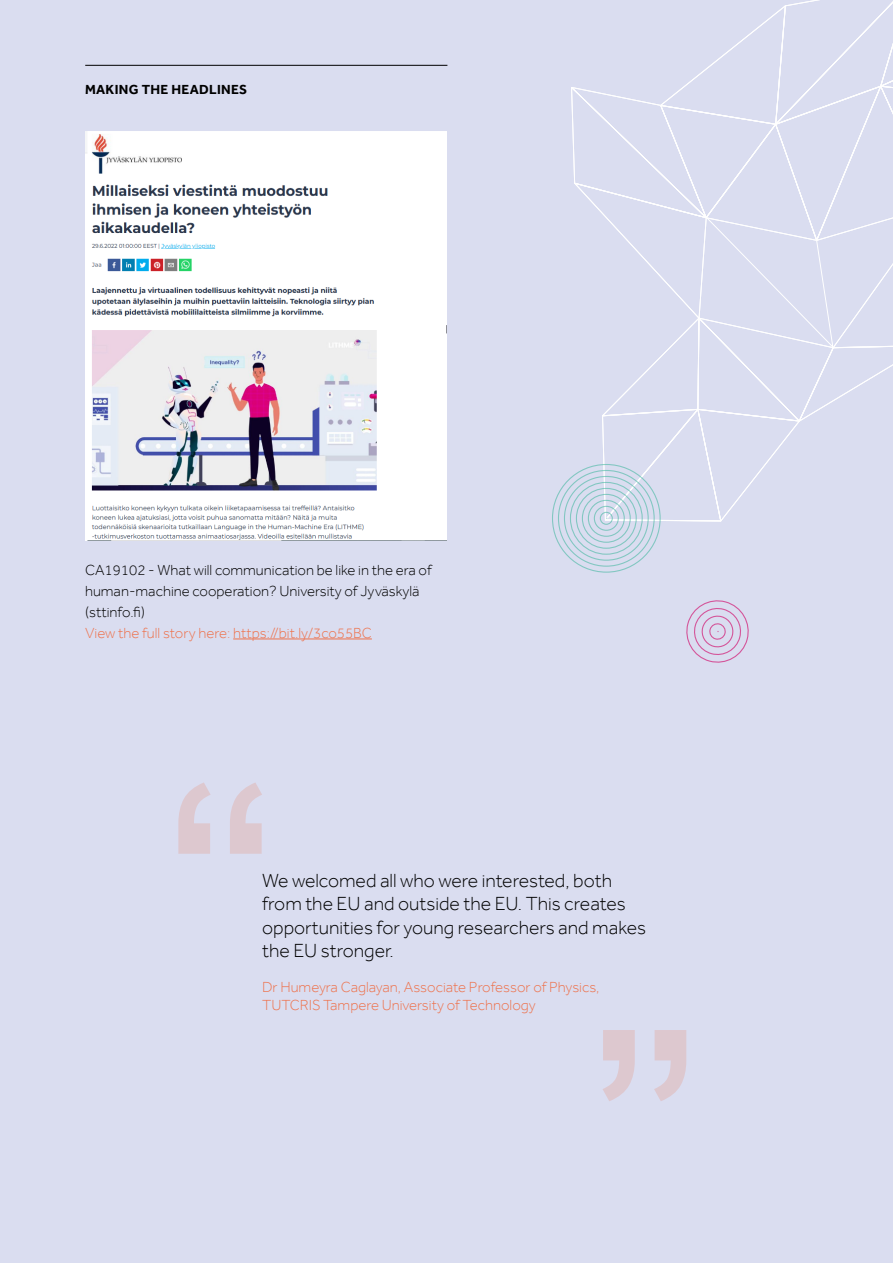
<style>
.page{position:relative;width:893px;height:1263px;background:#daddf0}
.page>*{position:absolute;margin:0;border:0;box-sizing:border-box;transform-origin:0 0}
.t1{font:300 19.5px/23.4px "Effra";color:#000}
.t2{font:300 15px/21px "Effra";color:#000}
.Quote-author{font:300 15px/18px "Effra";color:#ee724c}
.Story_-_View{font:300 15px "Effra";color:#ee724c}
.title_category{font:700 13.5px "Effra";letter-spacing:.025em;color:#000}
</style>
<div class="page">
<img style="left:85px;top:132px;width:361px;height:408px">
<svg style="left:686px;top:600px;width:63px;height:63px"></svg>
<hr style="left:85px;top:65px;width:362px;height:1px;background:#000">
<svg style="left:552px;top:0;width:341px;height:573px"></svg>
<hr style="left:233px;top:638px;width:139px;height:1px;background:#ee724c">
<svg style="left:178px;top:782px;width:84px;height:72px"></svg>
<svg style="left:603px;top:1030px;width:83px;height:71px"></svg>
<p class="title_category" style="left:85px;top:81px;width:164px">MAKING THE HEADLINES</p>
<p class="t2" style="left:85px;top:559px;width:348px">CA19102 - What will communication be like in the era of human-machine cooperation? University of Jyväskylä (sttinfo.fi)</p>
<p class="Story_-_View" style="left:85px;top:624px;width:288px">View the full story here: https://bit.ly/3co55BC</p>
<p class="t1" style="left:262px;top:868px;width:385px">We welcomed all who were interested, both from the EU and outside the EU. This creates opportunities for young researchers and makes the EU stronger.</p>
<p class="Quote-author" style="left:262px;top:978px;width:339px">Dr Humeyra Caglayan, Associate Professor of Physics,<br>TUTCRIS Tampere University of Technology</p>
</div>
